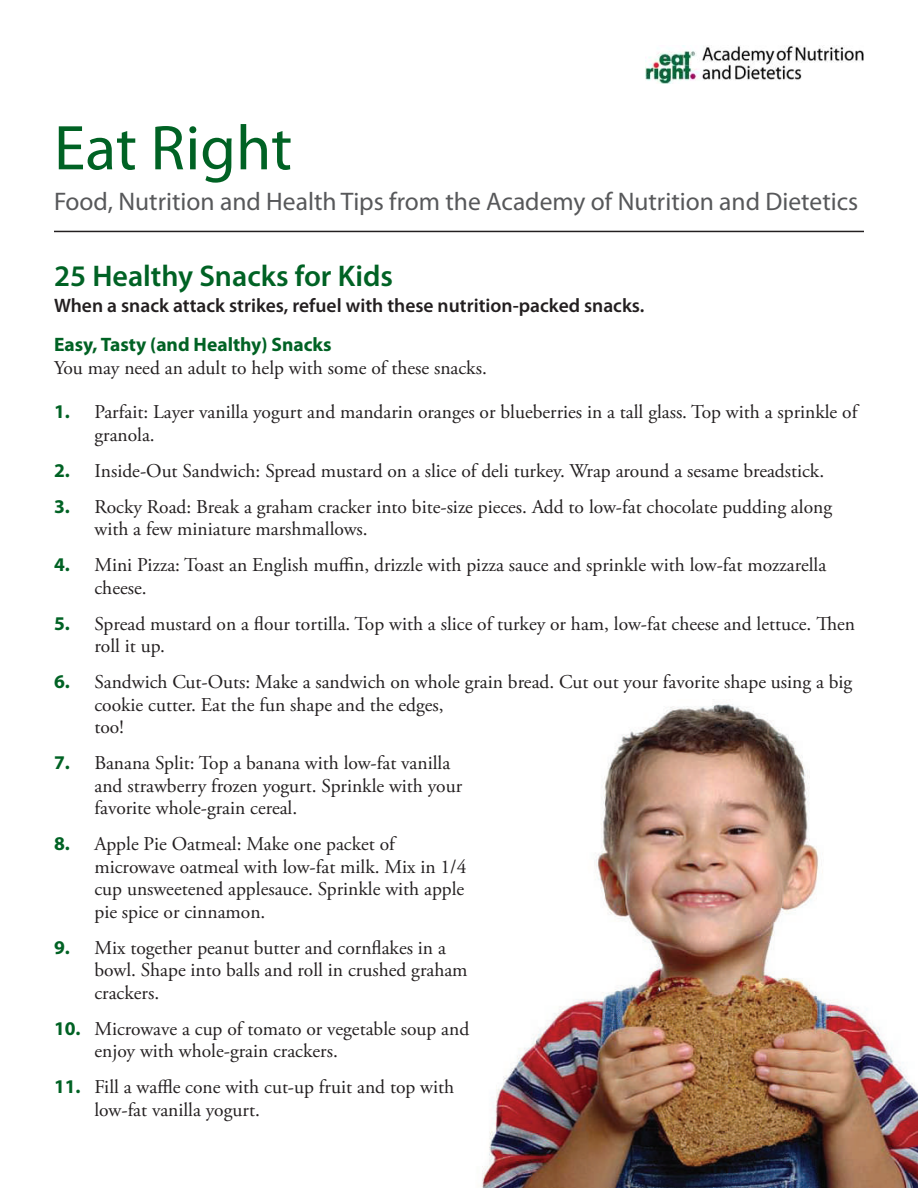
<style>
.page{position:relative;width:918px;height:1188px;background:#fff}
.page>*{position:absolute;margin:0;border:0;box-sizing:border-box;transform-origin:0 0}
.t1{font:63.75px "Myriad Pro";color:#006224}
.t2{font:600 30px "Myriad Pro";color:#006224}
.t3{font:25.5px "Myriad Pro";color:#57585a}
.t4{font:19.5px/22.5px "Adobe Garamond Pro";color:#231f20}
.t5{font:600 19.5px "Myriad Pro";color:#231f20}
.t6{font:700 19.5px "Myriad Pro";color:#006224}
.s1{font-family:"Myriad Pro";font-weight:700;color:#006224}
</style>
<div class="page">
<img style="left:481px;top:700px;width:437px;height:488px">
<img style="left:646px;top:45px;width:218px;height:38px">
<hr style="left:54px;top:231px;width:810px;height:1px;background:#231f20">
<h1 class="t1" style="left:54px;top:113px;width:240px">Eat Right</h1>
<h3 class="t3" style="left:54px;top:188px;width:806px">Food, Nutrition and Health Tips from the Academy of Nutrition and Dietetics</h3>
<h2 class="t2" style="left:54px;top:260px;width:341px">25 Healthy Snacks for Kids</h2>
<p class="t5" style="left:54px;top:295px;width:592px">When a snack attack strikes, refuel with these nutrition-packed snacks.</p>
<p class="t6" style="left:54px;top:334px;width:279px">Easy, Tasty (and Healthy) Snacks</p>
<p class="t4" style="left:54px;top:357px;width:434px">You may need an adult to help with some of these snacks.</p>
<p class="t4" style="left:94px;top:401px;width:764px;text-indent:-40px"><span class="s1">1.</span> Parfait: Layer vanilla yogurt and mandarin oranges or blueberries in a tall glass. Top with a sprinkle of granola.</p>
<p class="t4" style="left:54px;top:460px;width:772px"><span class="s1">2.</span> Inside-Out Sandwich: Spread mustard on a slice of deli turkey. Wrap around a sesame breadstick.</p>
<p class="t4" style="left:94px;top:496px;width:739px;text-indent:-40px"><span class="s1">3.</span> Rocky Road: Break a graham cracker into bite-size pieces. Add to low-fat chocolate pudding along with a few miniature marshmallows.</p>
<p class="t4" style="left:94px;top:554px;width:733px;text-indent:-40px"><span class="s1">4.</span> Mini Pizza: Toast an English muffin, drizzle with pizza sauce and sprinkle with low-fat mozzarella cheese.</p>
<p class="t4" style="left:94px;top:613px;width:762px;text-indent:-40px"><span class="s1">5.</span> Spread mustard on a flour tortilla. Top with a slice of turkey or ham, low-fat cheese and lettuce. Then roll it up.</p>
<p class="t4" style="left:94px;top:671px;width:759px;text-indent:-40px"><span class="s1">6.</span> Sandwich Cut-Outs: Make a sandwich on whole grain bread. Cut out your favorite shape using a big cookie cutter. Eat the fun shape and the edges,<br>too!</p>
<p class="t4" style="left:94px;top:752px;width:369px;text-indent:-40px"><span class="s1">7.</span> Banana Split: Top a banana with low-fat vanilla and strawberry frozen yogurt. Sprinkle with your favorite whole-grain cereal.</p>
<p class="t4" style="left:94px;top:833px;width:373px;text-indent:-40px"><span class="s1">8.</span> Apple Pie Oatmeal: Make one packet of microwave oatmeal with low-fat milk. Mix in 1/4 cup unsweetened applesauce. Sprinkle with apple pie spice or cinnamon.</p>
<p class="t4" style="left:94px;top:937px;width:375px;text-indent:-40px"><span class="s1">9.</span> Mix together peanut butter and cornflakes in a bowl. Shape into balls and roll in crushed graham crackers.</p>
<p class="t4" style="left:94px;top:1018px;width:376px;text-indent:-40px"><span class="s1">10.</span> Microwave a cup of tomato or vegetable soup and enjoy with whole-grain crackers.</p>
<p class="t4" style="left:94px;top:1076px;width:361px;text-indent:-40px"><span class="s1">11.</span> Fill a waffle cone with cut-up fruit and top with low-fat vanilla yogurt.</p>
</div>
